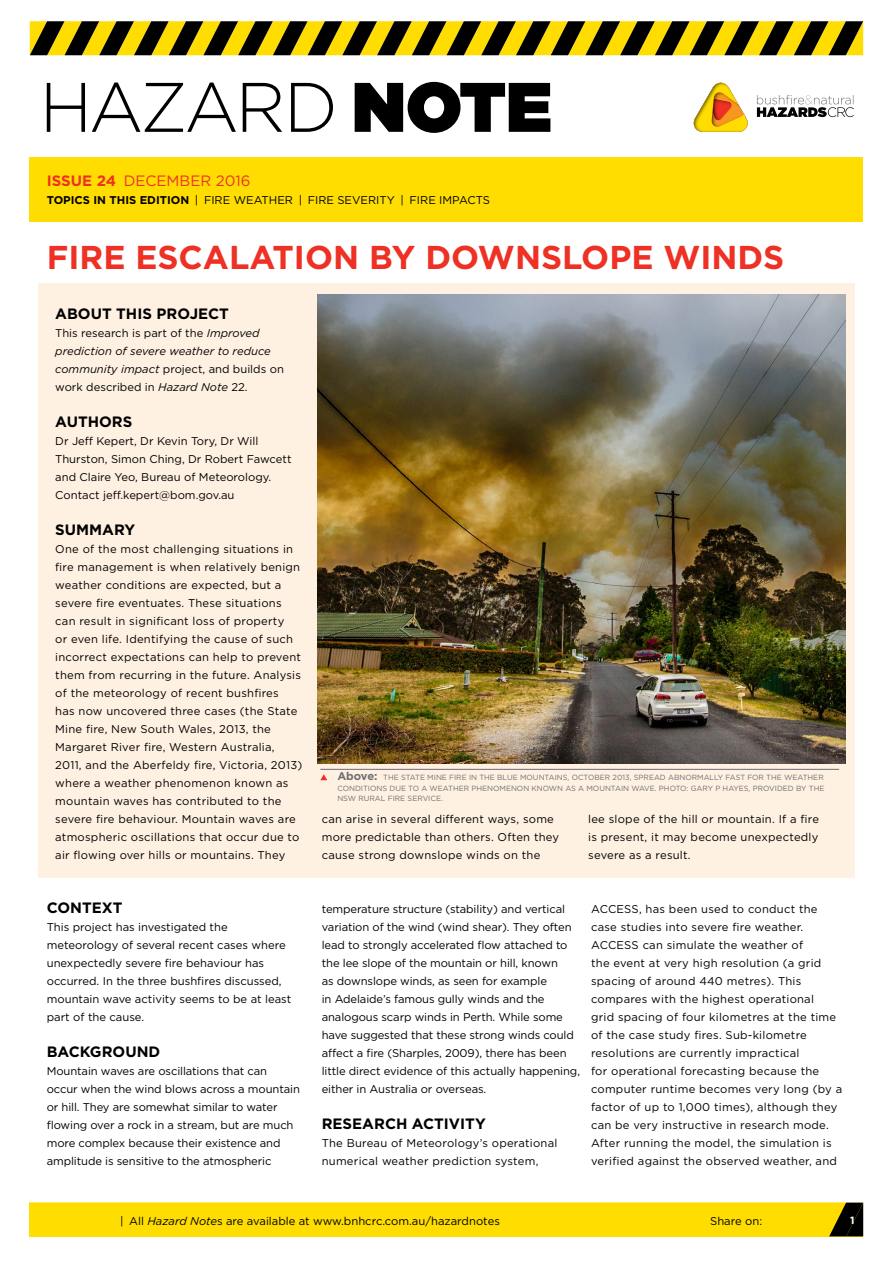
<style>
.page{position:relative;width:893px;height:1263px;background:#fff}
.page>*{position:absolute;margin:0;border:0;box-sizing:border-box;transform-origin:0 0}
.t1{font:700 33px "Gotham";color:#ee3124}
.t2{font:700 15px "Gotham";color:#000}
.t3{font:15px "Gotham";color:#ee3124}
.t4{font:11.25px/18px "Gotham";letter-spacing:.005em;color:#000}
.t5{font:italic 11.25px/18px "Gotham";color:#000}
.t6{font:700 10.5px "Gotham";color:#fff}
.t7{font:7.5px/10.5px "Gotham";color:#6d6e71;text-align:justify}
.s1{font-weight:700}
.s2{font-style:normal}
.s3{font-weight:700;font-size:11.25px}
.s4{font-style:italic}
</style>
<div class="page">
<div style="left:38px;top:283px;width:817px;height:594px;background:#fff1e2"></div>
<img style="left:318px;top:294px;width:527px;height:469px">
<hr style="left:320px;top:769px;width:519px;height:1px;background:#6d6e71">
<svg style="left:320px;top:774px;width:7px;height:6px"></svg>
<div style="left:30px;top:1202px;width:833px;height:34px;background:#fd0"></div>
<svg style="left:829px;top:1202px;width:34px;height:34px"></svg>
<svg style="left:30px;top:21px;width:833px;height:34px;background:#806f04"></svg>
<svg style="left:757px;top:95px;width:97px;height:22px"></svg>
<svg style="left:693px;top:83px;width:55px;height:49px"></svg>
<svg style="left:47px;top:82px;width:503px;height:51px"></svg>
<div style="left:30px;top:157px;width:833px;height:64px;background:#fd0"></div>
<h2 class="t3" style="left:47px;top:171px;width:205px"><span class="s1">ISSUE 24</span> DECEMBER 2016</h2>
<p class="t4" style="left:47px;top:191px;width:445px"><span class="s1">TOPICS IN THIS EDITION</span> | FIRE WEATHER | FIRE SEVERITY | FIRE IMPACTS</p>
<h1 class="t1" style="left:47px;top:235px;width:739px">FIRE ESCALATION BY DOWNSLOPE WINDS</h1>
<h2 class="t2" style="left:55px;top:304px;width:175px">ABOUT THIS PROJECT</h2>
<p class="t5" style="left:55px;top:324px;width:230px"><span class="s2">This research is part of the</span> Improved prediction of severe weather to reduce community impact <span class="s2">project, and builds on work described in</span> Hazard Note <span class="s2">22.</span></p>
<h2 class="t2" style="left:55px;top:412px;width:79px">AUTHORS</h2>
<p class="t4" style="left:55px;top:432px;width:238px">Dr Jeff Kepert, Dr Kevin Tory, Dr Will Thurston, Simon Ching, Dr Robert Fawcett and Claire Yeo, Bureau of Meteorology.<br>Contact jeff.kepert@bom.gov.au</p>
<h2 class="t2" style="left:55px;top:520px;width:82px">SUMMARY</h2>
<p class="t4" style="left:55px;top:540px;width:249px">One of the most challenging situations in fire management is when relatively benign weather conditions are expected, but a severe fire eventuates. These situations can result in significant loss of property<br>or even life. Identifying the cause of such incorrect expectations can help to prevent them from recurring in the future. Analysis of the meteorology of recent bushfires<br>has now uncovered three cases (the State Mine fire, New South Wales, 2013, the Margaret River fire, Western Australia, 2011, and the Aberfeldy fire, Victoria, 2013) where a weather phenomenon known as mountain waves has contributed to the severe fire behaviour. Mountain waves are atmospheric oscillations that occur due to air flowing over hills or mountains. They</p>
<p class="t7" style="left:337px;top:772px;width:489px"><span class="s3">Above:</span> THE STATE MINE FIRE IN THE BLUE MOUNTAINS, OCTOBER 2013, SPREAD ABNORMALLY FAST FOR THE WEATHER CONDITIONS DUE TO A WEATHER PHENOMENON KNOWN AS A MOUNTAIN WAVE. PHOTO: GARY P HAYES, PROVIDED BY THE NSW RURAL FIRE SERVICE.</p>
<p class="t4" style="left:322px;top:810px;width:239px">can arise in several different ways, some more predictable than others. Often they cause strong downslope winds on the</p>
<p class="t4" style="left:588px;top:810px;width:232px;text-align:justify">lee slope of the hill or mountain. If a fire is present, it may become unexpectedly severe as a result.</p>
<h2 class="t2" style="left:47px;top:898px;width:77px">CONTEXT</h2>
<p class="t4" style="left:47px;top:918px;width:246px">This project has investigated the meteorology of several recent cases where unexpectedly severe fire behaviour has occurred. In the three bushfires discussed, mountain wave activity seems to be at least part of the cause.</p>
<h2 class="t2" style="left:47px;top:1042px;width:115px">BACKGROUND</h2>
<p class="t4" style="left:47px;top:1062px;width:255px">Mountain waves are oscillations that can occur when the wind blows across a mountain or hill. They are somewhat similar to water flowing over a rock in a stream, but are much more complex because their existence and amplitude is sensitive to the atmospheric</p>
<p class="t4" style="left:322px;top:900px;width:260px">temperature structure (stability) and vertical variation of the wind (wind shear). They often lead to strongly accelerated flow attached to the lee slope of the mountain or hill, known<br>as downslope winds, as seen for example<br>in Adelaide’s famous gully winds and the analogous scarp winds in Perth. While some have suggested that these strong winds could affect a fire (Sharples, 2009), there has been little direct evidence of this actually happening, either in Australia or overseas.</p>
<h2 class="t2" style="left:322px;top:1114px;width:165px">RESEARCH ACTIVITY</h2>
<p class="t4" style="left:322px;top:1134px;width:237px">The Bureau of Meteorology’s operational numerical weather prediction system,</p>
<p class="t4" style="left:591px;top:900px;width:253px">ACCESS, has been used to conduct the case studies into severe fire weather.<br>ACCESS can simulate the weather of<br>the event at very high resolution (a grid spacing of around 440 metres). This compares with the highest operational<br>grid spacing of four kilometres at the time of the case study fires. Sub-kilometre resolutions are currently impractical<br>for operational forecasting because the computer runtime becomes very long (by a factor of up to 1,000 times), although they can be very instructive in research mode.<br>After running the model, the simulation is verified against the observed weather, and</p>
<p class="t4" style="left:120px;top:1211px;width:381px">| All <span class="s4">Hazard Note</span>s are available at www.bnhcrc.com.au/hazardnotes</p>
<p class="t4" style="left:710px;top:1212px;width:54px">Share on:</p>
<p class="t6" style="left:850px;top:1213px;width:6px">1</p>
</div>
